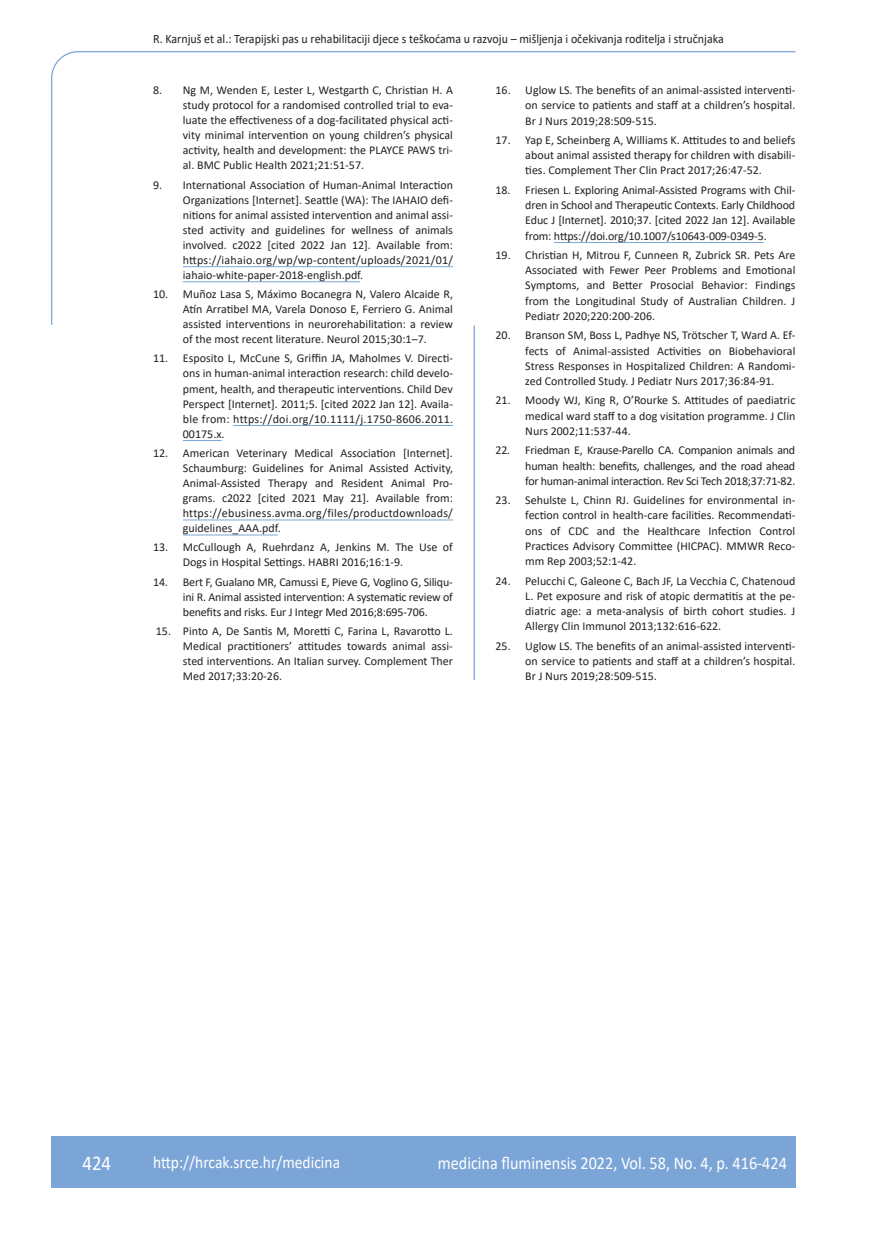
<style>
.page{position:relative;width:872px;height:1234px;background:#fff}
.page>*{position:absolute;margin:0;border:0;box-sizing:border-box;transform-origin:0 0}
.t1{font:21px "Calibri";color:#fff;scale:.9 1}
.t2{font:18px "Calibri";color:#fff;scale:.9 1}
.t3{font:17.25px "Calibri";color:#fff;scale:.9 1}
.t4{font:12.75px "Calibri";color:#231f20;scale:.94 1}
.t5{font:12px/15px "Calibri";color:#231f20;text-align:justify}
</style>
<div class="page">
<svg style="left:51px;top:51px;width:745px;height:274px"></svg>
<hr style="left:473px;top:325px;width:2px;height:355px;background:#7ca5d7">
<div style="left:51px;top:1135px;width:744px;height:51px;background:#7ca5d7"></div>
<hr style="left:183px;top:266px;width:270px;height:1px;background:#7ca5d7">
<hr style="left:183px;top:281px;width:177px;height:1px;background:#7ca5d7">
<hr style="left:233px;top:425px;width:220px;height:1px;background:#7ca5d7">
<hr style="left:183px;top:440px;width:38px;height:1px;background:#7ca5d7">
<hr style="left:183px;top:519px;width:270px;height:1px;background:#7ca5d7">
<hr style="left:183px;top:534px;width:95px;height:1px;background:#7ca5d7">
<hr style="left:554px;top:242px;width:209px;height:1px;background:#7ca5d7">
<p class="t4" style="left:153px;top:29px;width:608px">R. Karnjuš et al.: Terapijski pas u rehabilitaciji djece s teškoćama u razvoju – mišljenja i očekivanja roditelja i stručnjaka</p>
<p class="t5" style="left:183px;top:82px;width:272px;text-indent:-30px">8. Ng M, Wenden E, Lester L, Westgarth C, Christian H. A study protocol for a randomised controlled trial to eva&shy;luate the effectiveness of a dog-facilitated physical acti&shy;vity minimal intervention on young children’s physical activity, health and development: the PLAYCE PAWS tri&shy;al. BMC Public Health 2021;21:51-57.</p>
<p class="t5" style="left:183px;top:177px;width:272px;text-indent:-30px">9. International Association of Human-Animal Interaction Organizations [Internet]. Seattle (WA): The IAHAIO defi&shy;nitions for animal assisted intervention and animal assi&shy;sted activity and guidelines for wellness of animals involved. c2022 [cited 2022 Jan 12]. Available from: https://iahaio.org/wp/wp-content/uploads/2021/01/ iahaio-white-paper-2018-english.pdf.</p>
<p class="t5" style="left:183px;top:286px;width:272px;text-indent:-30px">10. Muñoz Lasa S, Máximo Bocanegra N, Valero Alcaide R, Atín Arratibel MA, Varela Donoso E, Ferriero G. Animal assisted interventions in neurorehabilitation: a review of the most recent literature. Neurol 2015;30:1–7.</p>
<p class="t5" style="left:183px;top:350px;width:272px;text-indent:-30px">11. Esposito L, McCune S, Griffin JA, Maholmes V. Directi&shy;ons in human-animal interaction research: child develo&shy;pment, health, and therapeutic interventions. Child Dev Perspect [Internet]. 2011;5. [cited 2022 Jan 12]. Availa&shy;ble from: https://doi.org/10.1111/j.1750-8606.2011.<br>00175.x.</p>
<p class="t5" style="left:183px;top:445px;width:272px;text-indent:-30px">12. American Veterinary Medical Association [Internet].<br>Schaumburg: Guidelines for Animal Assisted Activity, Animal-Assisted Therapy and Resident Animal Pro&shy;grams. c2022 [cited 2021 May 21]. Available from: https://ebusiness.avma.org/files/productdownloads/ guidelines_AAA.pdf.</p>
<p class="t5" style="left:183px;top:539px;width:271px;text-indent:-30px">13. McCullough A, Ruehrdanz A, Jenkins M. The Use of<br>Dogs in Hospital Settings. HABRI 2016;16:1-9.</p>
<p class="t5" style="left:183px;top:573px;width:272px;text-indent:-30px">14. Bert F, Gualano MR, Camussi E, Pieve G, Voglino G, Siliqu&shy;ini R. Animal assisted intervention: A systematic review of benefits and risks. Eur J Integr Med 2016;8:695-706.</p>
<p class="t5" style="left:183px;top:623px;width:272px;text-indent:-27px">15. Pinto A, De Santis M, Moretti C, Farina L, Ravarotto L.<br>Medical practitioners’ attitudes towards animal assi&shy;sted interventions. An Italian survey. Complement Ther Med 2017;33:20-26.</p>
<p class="t5" style="left:525px;top:82px;width:271px;text-indent:-30px">16. Uglow LS. The benefits of an animal-assisted interventi&shy;on service to patients and staff at a children’s hospital.<br>Br J Nurs 2019;28:509-515.</p>
<p class="t5" style="left:525px;top:132px;width:271px;text-indent:-30px">17. Yap E, Scheinberg A, Williams K. Attitudes to and beliefs about animal assisted therapy for children with disabili&shy;ties. Complement Ther Clin Pract 2017;26:47-52.</p>
<p class="t5" style="left:525px;top:182px;width:271px;text-indent:-30px">18. Friesen L. Exploring Animal-Assisted Programs with Chil&shy;dren in School and Therapeutic Contexts. Early Childhood Educ J [Internet]. 2010;37. [cited 2022 Jan 12]. Available from: https://doi.org/10.1007/s10643-009-0349-5.</p>
<p class="t5" style="left:525px;top:247px;width:271px;text-indent:-30px">19. Christian H, Mitrou F, Cunneen R, Zubrick SR. Pets Are Associated with Fewer Peer Problems and Emotional Symptoms, and Better Prosocial Behavior: Findings from the Longitudinal Study of Australian Children. J Pediatr 2020;220:200-206.</p>
<p class="t5" style="left:525px;top:327px;width:271px;text-indent:-30px">20. Branson SM, Boss L, Padhye NS, Trötscher T, Ward A. Ef&shy;fects of Animal-assisted Activities on Biobehavioral Stress Responses in Hospitalized Children: A Randomi&shy;zed Controlled Study. J Pediatr Nurs 2017;36:84-91.</p>
<p class="t5" style="left:525px;top:392px;width:272px;text-indent:-30px">21. Moody WJ, King R, O’Rourke S. Attitudes of paediatric medical ward staff to a dog visitation programme. J Clin Nurs 2002;11:537-44.</p>
<p class="t5" style="left:525px;top:442px;width:271px;text-indent:-30px">22. Friedman E, Krause-Parello CA. Companion animals and human health: benefits, challenges, and the road ahead for human-animal interaction. Rev Sci Tech 2018;37:71-82.</p>
<p class="t5" style="left:525px;top:492px;width:271px;text-indent:-30px">23. Sehulste L, Chinn RJ. Guidelines for environmental in&shy;fection control in health-care facilities. Recommendati&shy;ons of CDC and the Healthcare Infection Control Practices Advisory Committee (HICPAC). MMWR Reco&shy;mm Rep 2003;52:1-42.</p>
<p class="t5" style="left:525px;top:572px;width:272px;text-indent:-30px">24. Pelucchi C, Galeone C, Bach JF, La Vecchia C, Chatenoud L. Pet exposure and risk of atopic dermatitis at the pe&shy;diatric age: a meta-analysis of birth cohort studies. J Allergy Clin Immunol 2013;132:616-622.</p>
<p class="t5" style="left:525px;top:637px;width:271px;text-indent:-30px">25. Uglow LS. The benefits of an animal-assisted interventi&shy;on service to patients and staff at a children’s hospital.<br>Br J Nurs 2019;28:509-515.</p>
<h1 class="t1" style="left:82px;top:1147px;width:33px">424</h1>
<h3 class="t3" style="left:153px;top:1149px;width:209px">http://hrcak.srce.hr/medicina</h3>
<h2 class="t2" style="left:438px;top:1149px;width:389px">medicina fluminensis 2022, Vol. 58, No. 4, p. 416-424</h2>
</div>
